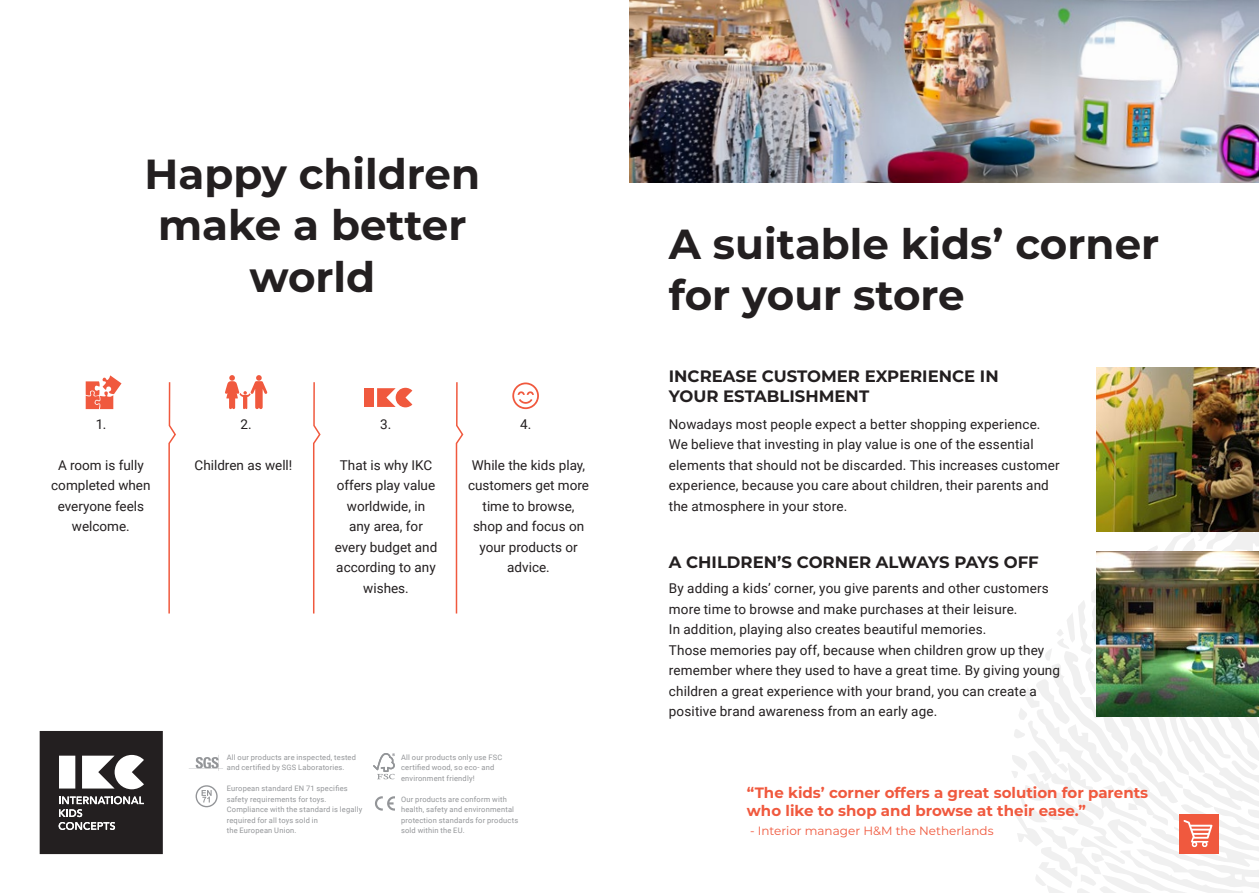
<style>
.page{position:relative;width:1259px;height:893px;background:#fff}
.page>*{position:absolute;margin:0;border:0;box-sizing:border-box;transform-origin:0 0}
.Koptekst_-_Groot{font:700 42px/51px "Montserrat";color:#231f20}
.Big_Headers___Middle{font:700 42px/51px "Montserrat";color:#231f20;text-align:center}
.Subkop_-_Kapitalen{font:700 16.5px/19.8px "Montserrat";color:#231f20}
.t1{font:700 15px/18px "Montserrat";color:#f0593e}
.Platte_Tekst{font:13.5px/20.5px "Roboto";letter-spacing:.01em;color:#231f20}
.Paragraph_Style_1{font:13.5px/20.5px "Roboto";color:#231f20;text-align:center}
.t2{font:12px "Montserrat";color:#f0593e}
.t3{font:7.5px/10.5px "Roboto";letter-spacing:.025em;color:#939598}
</style>
<div class="page">
<img style="left:629px;top:0;width:630px;height:183px">
<svg style="left:168px;top:382px;width:8px;height:232px"></svg>
<svg style="left:313px;top:382px;width:8px;height:232px"></svg>
<svg style="left:455px;top:382px;width:9px;height:232px"></svg>
<svg style="left:86px;top:375px;width:35px;height:34px"></svg>
<svg style="left:225px;top:375px;width:42px;height:34px"></svg>
<svg style="left:512px;top:382px;width:27px;height:27px"></svg>
<svg style="left:40px;top:731px;width:123px;height:123px;background:#494647"></svg>
<img style="left:1096px;top:367px;width:163px;height:148px">
<img style="left:1012px;top:515px;width:247px;height:378px">
<div style="left:364px;top:388px;width:9px;height:19px;background:#f0593e"></div>
<svg style="left:377px;top:388px;width:35px;height:19px"></svg>
<svg style="left:375px;top:796px;width:20px;height:15px"></svg>
<svg style="left:189px;top:755px;width:34px;height:16px"></svg>
<svg style="left:373px;top:753px;width:22px;height:26px"></svg>
<svg style="left:196px;top:785px;width:22px;height:22px"></svg>
<p class="Big_Headers___Middle" style="left:144px;top:147px;width:337px">Happy children make a better world</p>
<p class="Platte_Tekst" style="left:96px;top:413px;width:12px">1.</p>
<p class="Platte_Tekst" style="left:240px;top:413px;width:13px">2.</p>
<p class="Platte_Tekst" style="left:380px;top:413px;width:13px">3.</p>
<p class="Platte_Tekst" style="left:520px;top:413px;width:13px">4.</p>
<p class="Paragraph_Style_1" style="left:51px;top:454px;width:101px">A room is fully completed when everyone feels welcome.</p>
<p class="Paragraph_Style_1" style="left:195px;top:454px;width:99px">Children as well!</p>
<p class="Paragraph_Style_1" style="left:335px;top:454px;width:104px">That is why IKC offers play value worldwide, in any area, for every budget and according to any wishes.</p>
<p class="Paragraph_Style_1" style="left:468px;top:454px;width:122px">While the kids play, customers get more time to browse, shop and focus on your products or advice.</p>
<p class="t3" style="left:227px;top:752px;width:131px">All our products are inspected, tested and certified by SGS Laboratories.</p>
<p class="t3" style="left:227px;top:783px;width:123px">European standard EN 71 specifies safety requirements for toys.</p>
<p class="t3" style="left:227px;top:804px;width:137px">Compliance with the standard is legally required for all toys sold in</p>
<p class="t3" style="left:227px;top:825px;width:71px">the European Union.</p>
<p class="t3" style="left:401px;top:752px;width:103px">All our products only use FSC</p>
<p class="t3" style="left:401px;top:762px;width:95px">certified wood, so eco- and</p>
<p class="t3" style="left:401px;top:773px;width:75px">environment friendly!</p>
<p class="t3" style="left:401px;top:794px;width:119px">Our products are conform with health, safety and environmental protection standards for products sold within the EU.</p>
<p class="Koptekst_-_Groot" style="left:669px;top:217px;width:492px">A suitable kids’ corner for your store</p>
<p class="Subkop_-_Kapitalen" style="left:669px;top:365px;width:331px">INCREASE CUSTOMER EXPERIENCE IN<br>YOUR ESTABLISHMENT</p>
<p class="Platte_Tekst" style="left:669px;top:413px;width:392px">Nowadays most people expect a better shopping experience.<br>We believe that investing in play value is one of the essential elements that should not be discarded. This increases customer experience, because you care about children, their parents and the atmosphere in your store.</p>
<p class="Subkop_-_Kapitalen" style="left:669px;top:551px;width:371px">A CHILDREN’S CORNER ALWAYS PAYS OFF</p>
<p class="Platte_Tekst" style="left:669px;top:577px;width:393px">By adding a kids’ corner, you give parents and other customers more time to browse and make purchases at their leisure.<br>In addition, playing also creates beautiful memories.<br>Those memories pay off, because when children grow up they remember where they used to have a great time. By giving young children a great experience with your brand, you can create a positive brand awareness from an early age.</p>
<p class="t1" style="left:747px;top:783px;width:403px">“The kids’ corner offers a great solution for parents who like to shop and browse at their ease.”</p>
<p class="t2" style="left:750px;top:823px;width:245px">- Interior manager H&amp;M the Netherlands</p>
</div>
